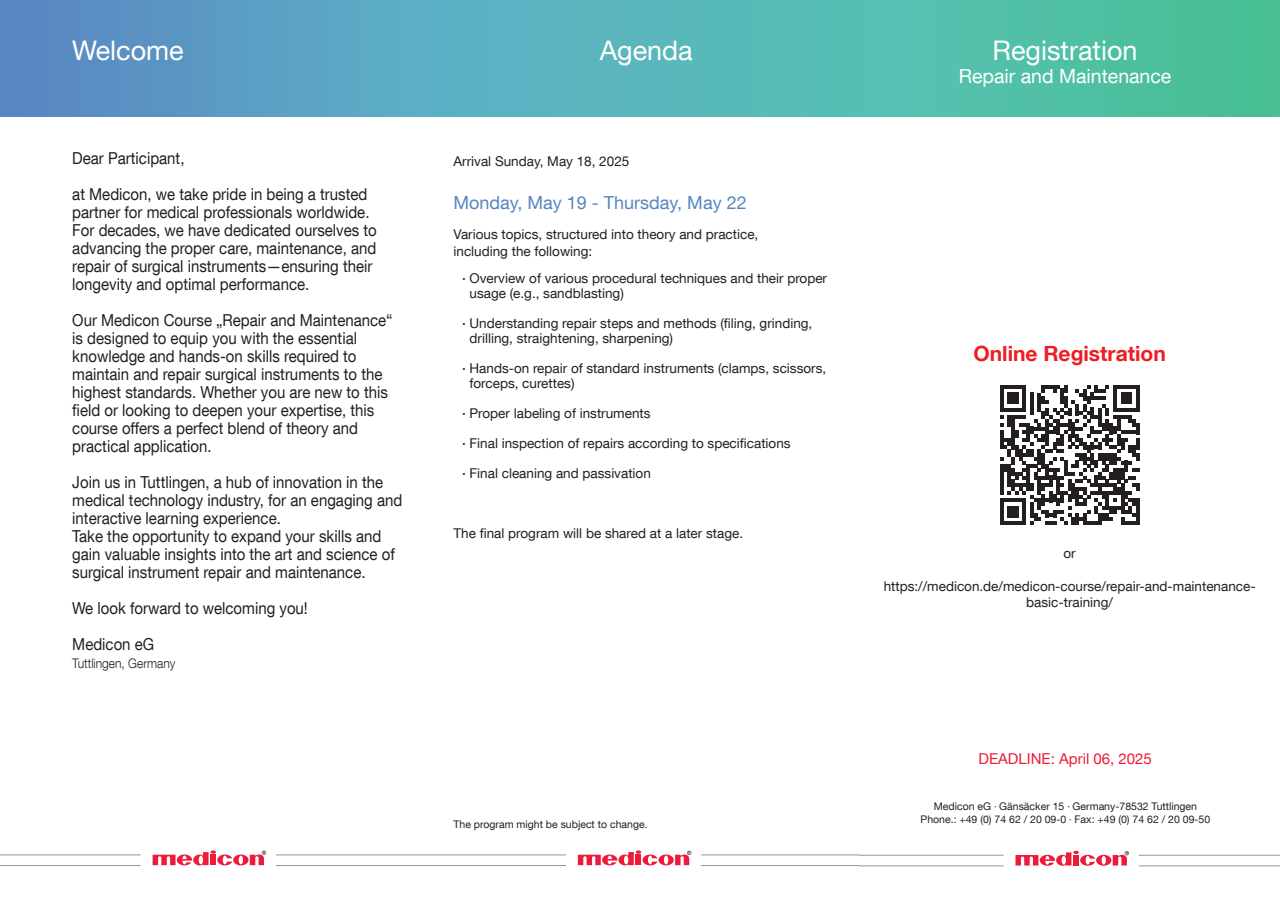
<style>
.page{position:relative;width:1280px;height:910px;background:#fff}
.page>*{position:absolute;margin:0;border:0;box-sizing:border-box;transform-origin:0 0}
.t1{font:27px "Helvetica Neue LT Com";color:#fff}
.t2{font:700 21px "Helvetica Neue LT Com";color:#ee1d23}
.t3{font:19.5px "Helvetica Neue LT Com";color:#fff}
.t4{font:18px "Helvetica Neue LT Com";color:#5885c3}
.t5{font:16.5px/18px "Helvetica Neue LT Com";color:#231f20;scale:.91 1}
.t6{font:15px "Helvetica Neue LT Com";color:#ed1a3a}
.t7{font:13.5px/15px "Helvetica Neue LT Com";color:#231f20}
.t8{font:300 13.2px "Helvetica Neue LT Com";color:#231f20;scale:.91 1}
.t9{font:10.5px/12.8px "Helvetica Neue LT Com";color:#231f20;text-align:center}
.s1{font-weight:500}
</style>
<div class="page">
<div style="left:0;top:0;width:1280px;height:117px;background:linear-gradient(to right,#5f94cf,#4ecc9e)"></div>
<hr style="left:421px;top:865px;width:145px;height:1px;background:#939598">
<hr style="left:0;top:865px;width:141px;height:1px;background:#939598">
<hr style="left:421px;top:855px;width:145px;height:1px;background:#939598">
<hr style="left:0;top:855px;width:141px;height:1px;background:#939598">
<hr style="left:701px;top:865px;width:158px;height:1px;background:#939598">
<hr style="left:276px;top:865px;width:145px;height:1px;background:#939598">
<hr style="left:701px;top:855px;width:158px;height:1px;background:#939598">
<hr style="left:276px;top:855px;width:145px;height:1px;background:#939598">
<svg style="left:578px;top:850px;width:113px;height:15px"></svg>
<svg style="left:153px;top:850px;width:113px;height:15px"></svg>
<hr style="left:859px;top:865px;width:144px;height:1px;background:#939598">
<hr style="left:859px;top:855px;width:144px;height:1px;background:#939598">
<hr style="left:1139px;top:865px;width:141px;height:1px;background:#939598">
<hr style="left:1139px;top:855px;width:141px;height:1px;background:#939598">
<svg style="left:1015px;top:851px;width:114px;height:15px"></svg>
<svg style="left:1000px;top:385px;width:139px;height:140px"></svg>
<hr style="left:1136px;top:498px;width:3px;height:27px;background:#231f20">
<h1 class="t1" style="left:72px;top:34px;width:113px">Welcome</h1>
<h1 class="t1" style="left:992px;top:33px;width:146px">Registration</h1>
<p class="t3" style="left:959px;top:64px;width:214px">Repair and Maintenance</p>
<h1 class="t1" style="left:600px;top:34px;width:95px">Agenda</h1>
<p class="t5" style="left:72px;top:139px;width:326px;line-height:36px">Dear Participant,<br>at Medicon, we take pride in being a trusted</p>
<p class="t5" style="left:72px;top:202px;width:336px">partner for medical professionals worldwide.<br>For decades, we have dedicated ourselves to advancing the proper care, maintenance, and repair of surgical instruments—ensuring their longevity and optimal performance.</p>
<p class="t5" style="left:72px;top:310px;width:354px">Our Medicon Course „Repair and Maintenance“ is designed to equip you with the essential knowledge and hands-on skills required to maintain and repair surgical instruments to the highest standards. Whether you are new to this field or looking to deepen your expertise, this course offers a perfect blend of theory and practical application.</p>
<p class="t5" style="left:72px;top:472px;width:364px">Join us in Tuttlingen, a hub of innovation in the medical technology industry, for an engaging and interactive learning experience.<br>Take the opportunity to expand your skills and gain valuable insights into the art and science of surgical instrument repair and maintenance.</p>
<p class="t5" style="left:72px;top:589px;width:260px;line-height:36px">We look forward to welcoming you!<br>Medicon eG</p>
<p class="t8" style="left:72px;top:655px;width:115px">Tuttlingen, Germany</p>
<p class="t7" style="left:453px;top:153px;width:177px">Arrival Sunday, May 18, 2025</p>
<p class="t4" style="left:453px;top:192px;width:295px">Monday, May 19 - Thursday, May 22</p>
<p class="t7" style="left:453px;top:226px;width:306px;line-height:16.5px">Various topics, structured into theory and practice, including the following:</p>
<p class="t7" style="left:469px;top:270px;width:359px;text-indent:-8px"><span class="s1">·</span> Overview of various procedural techniques and their proper usage (e.g., sandblasting)</p>
<p class="t7" style="left:469px;top:315px;width:344px;text-indent:-8px"><span class="s1">·</span> Understanding repair steps and methods (filing, grinding, drilling, straightening, sharpening)</p>
<p class="t7" style="left:469px;top:360px;width:358px;text-indent:-8px"><span class="s1">·</span> Hands-on repair of standard instruments (clamps, scissors, forceps, curettes)</p>
<p class="t7" style="left:462px;top:405px;width:190px"><span class="s1">·</span> Proper labeling of instruments</p>
<p class="t7" style="left:462px;top:435px;width:330px"><span class="s1">·</span> Final inspection of repairs according to specifications</p>
<p class="t7" style="left:462px;top:465px;width:190px"><span class="s1">·</span> Final cleaning and passivation</p>
<p class="t7" style="left:453px;top:525px;width:291px">The final program will be shared at a later stage.</p>
<p class="t9" style="left:453px;top:818px;width:196px">The program might be subject to change.</p>
<p class="t2" style="left:973px;top:340px;width:194px">Online Registration</p>
<p class="t7" style="left:1063px;top:546px;width:14px">or</p>
<p class="t7" style="left:884px;top:577px;width:373px;line-height:16.2px;text-align:center">https://medicon.de/medicon-course/repair-and-maintenance&shy;basic-training/</p>
<p class="t6" style="left:978px;top:749px;width:175px">DEADLINE: April 06, 2025</p>
<p class="t9" style="left:920px;top:799px;width:291px">Medicon eG · Gänsäcker 15 · Germany-78532 Tuttlingen<br>Phone.: +49 (0) 74 62 / 20 09-0 · Fax: +49 (0) 74 62 / 20 09-50</p>
</div>
